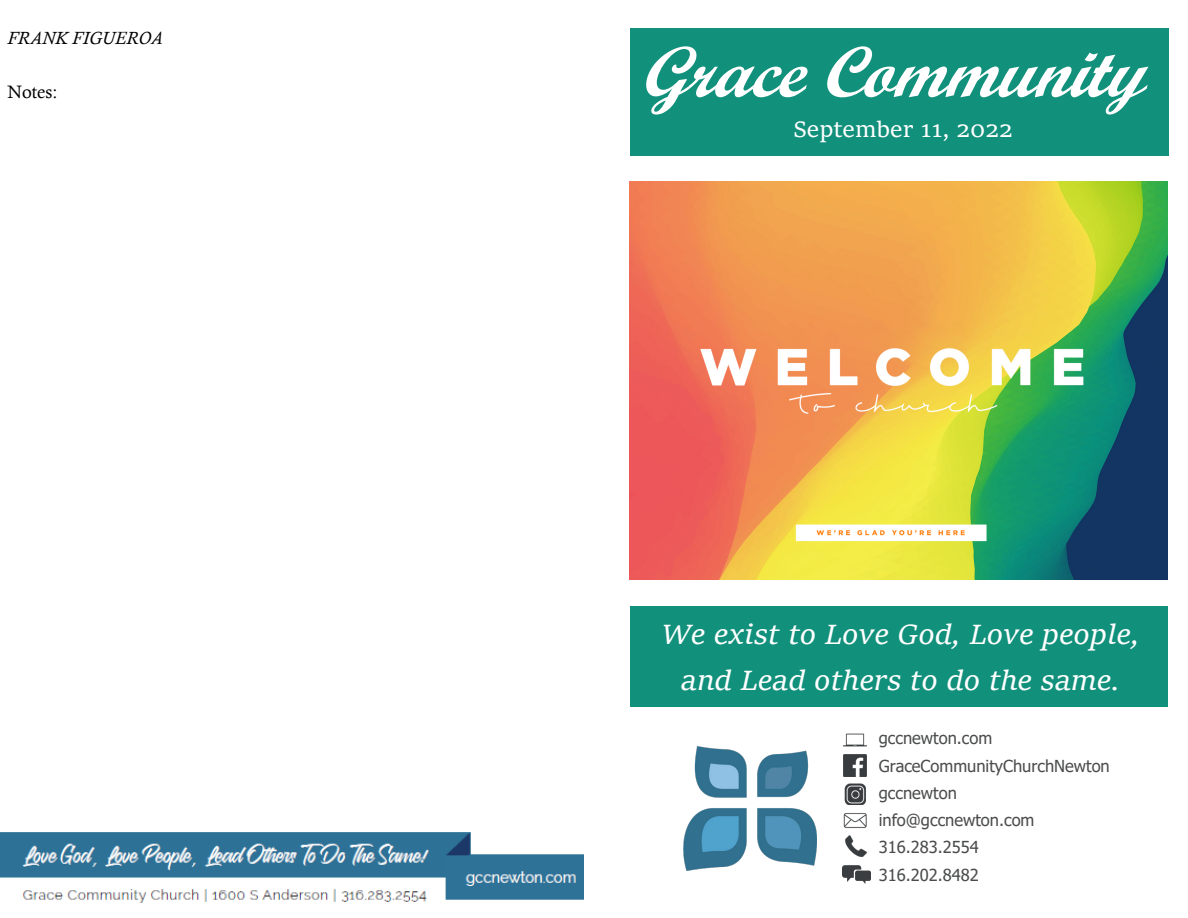
<style>
.page{position:relative;width:1188px;height:918px;background:#fff}
.page>*{position:absolute;margin:0;border:0;box-sizing:border-box;transform-origin:0 0}
.t1{font:italic 72px "Script MT Bold";color:#fff}
.t2{font:italic 30px/46px "Sitka Text";color:#fff;text-align:center}
.t3{font:24px "Sitka Text";color:#fff}
.t4{font:italic 18px "Calisto";color:#000}
.t5{font:18px "Calisto";color:#000}
.t6{font:16.5px/27.3px "Tahoma";color:#4b4c4d}
</style>
<div class="page">
<div style="left:631px;top:29px;width:537px;height:126px;background:#11907b"></div>
<div style="left:631px;top:606px;width:536px;height:101px;background:#11907b"></div>
<img style="left:683px;top:747px;width:133px;height:123px">
<img style="left:844px;top:733px;width:23px;height:14px">
<img style="left:843px;top:813px;width:23px;height:43px">
<img style="left:844px;top:754px;width:22px;height:23px">
<img style="left:844px;top:783px;width:22px;height:22px">
<img style="left:843px;top:865px;width:28px;height:19px">
<img style="left:630px;top:181px;width:538px;height:399px">
<img style="left:0;top:832px;width:583px;height:71px">
<p class="t4" style="left:7px;top:28px;width:157px">FRANK FIGUEROA</p>
<p class="t5" style="left:7px;top:81px;width:52px">Notes:</p>
<p class="t1" style="left:641px;top:28px;width:504px">GraceCommunity</p>
<p class="t3" style="left:793px;top:111px;width:221px">September 11, 2022</p>
<p class="t2" style="left:661px;top:610px;width:480px">We exist to Love God, Love people, and Lead others to do the same.</p>
<p class="t6" style="left:879px;top:726px;width:233px">gccnewton.com<br>GraceCommunityChurchNewton gccnewton info@gccnewton.com<br>316.283.2554<br>316.202.8482</p>
</div>
